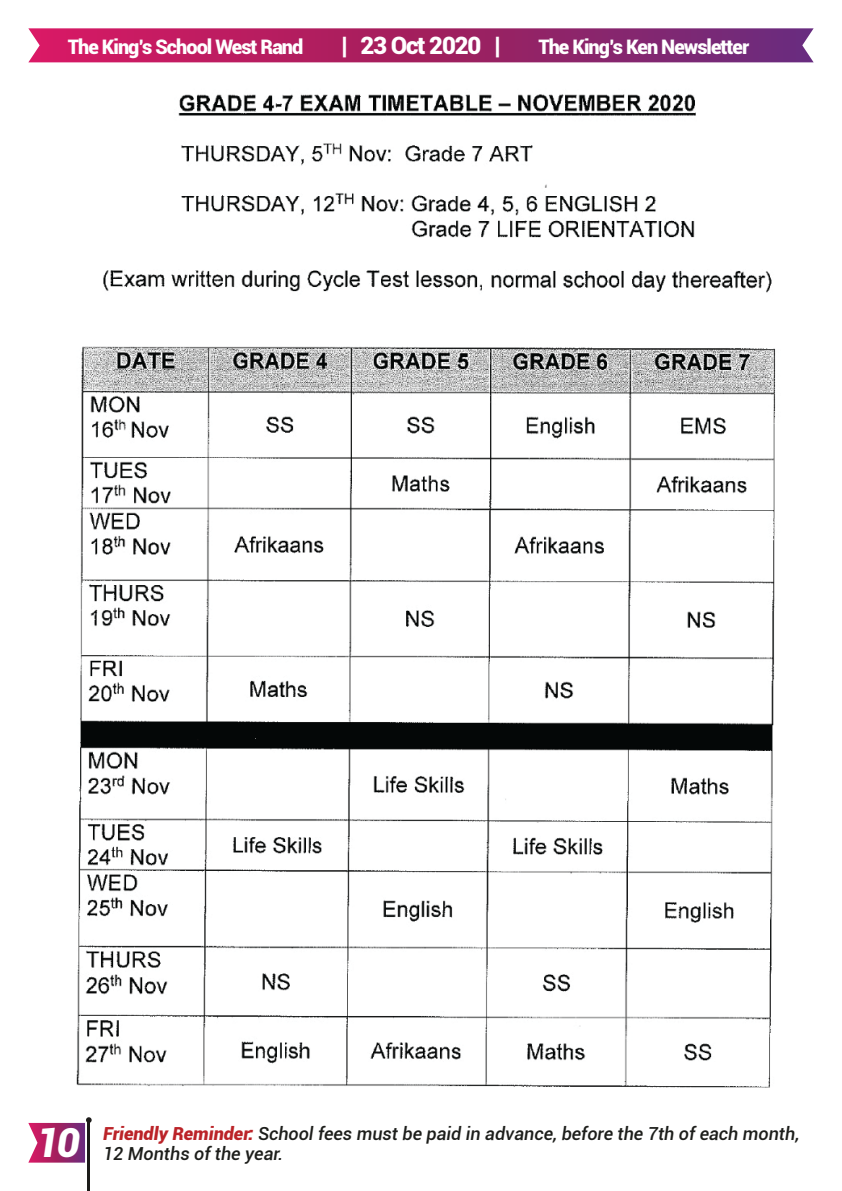
<style>
.page{position:relative;width:842px;height:1191px;background:#fff}
.page>*{position:absolute;margin:0;border:0;box-sizing:border-box;transform-origin:0 0}
.t1{font:italic 900 40px "Roboto";color:#fff}
.t2{font:900 24px "Roboto";letter-spacing:-.05em;color:#fff}
.t3{font:900 20px "Roboto";letter-spacing:-.05em;color:#fff}
.t4{font:italic 500 18px "Roboto";color:#1d1e1b}
.s1{font-weight:900;color:#bb2328}
</style>
<div class="page">
<svg style="left:28px;top:28px;width:786px;height:34px;background:#a3266b"></svg>
<hr style="left:87px;top:1120px;width:3px;height:71px;background:#1d1c1a">
<svg style="left:28px;top:1117px;width:64px;height:45px"></svg>
<img style="left:76px;top:94px;width:700px;height:994px">
<p class="t3" style="left:68px;top:32px;width:237px">The King’s School West Rand</p>
<h2 class="t2" style="left:341px;top:28px;width:161px">| 23 Oct 2020 |</h2>
<p class="t3" style="left:538px;top:32px;width:212px">The King’s Ken Newsletter</p>
<h1 class="t1" style="left:36px;top:1114px;width:46px">10</h1>
<p class="t4" style="left:103px;top:1120px;width:698px"><span class="s1">Friendly Reminder:</span> School fees must be paid in advance, before the 7th of each month,</p>
<p class="t4" style="left:103px;top:1140px;width:182px">12 Months of the year.</p>
</div>
